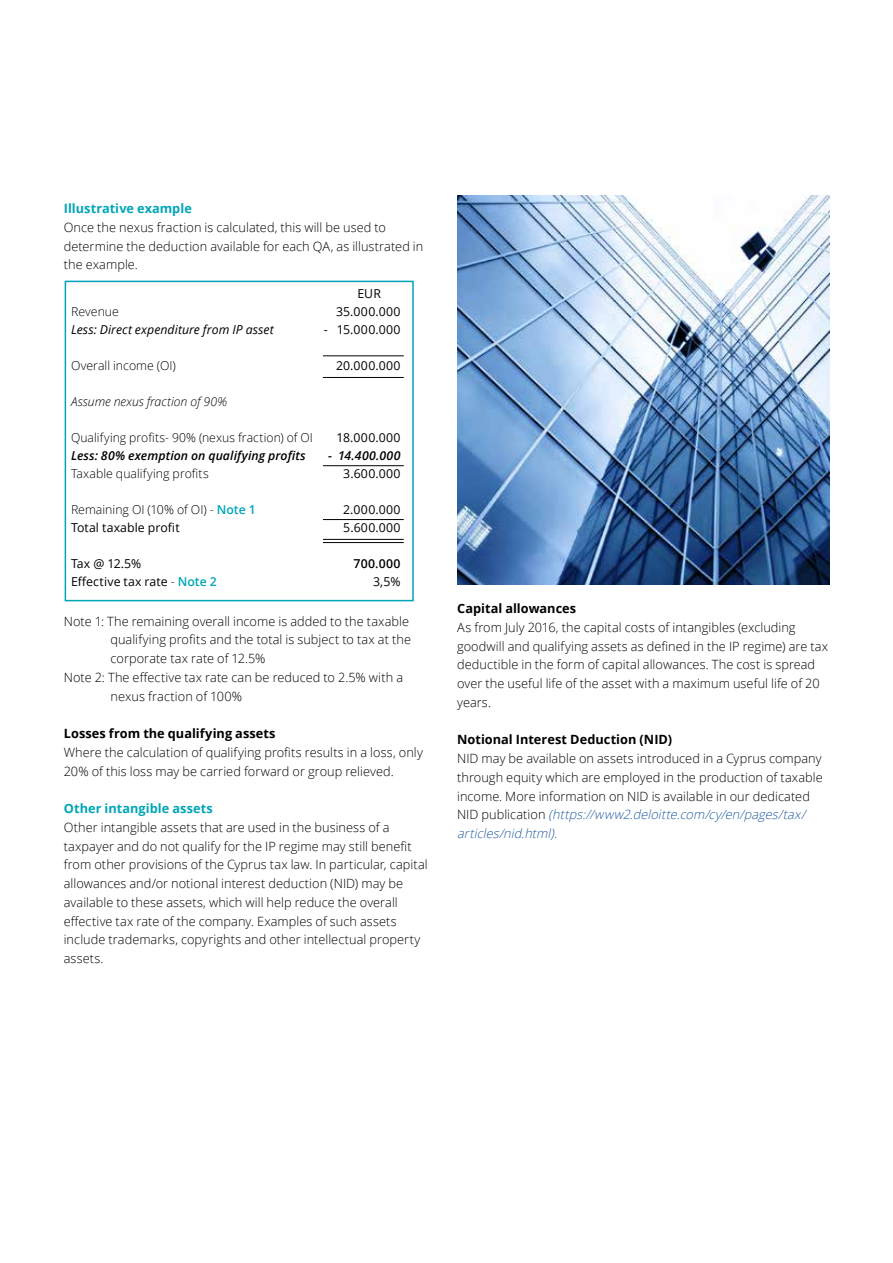
<style>
.page{position:relative;width:893px;height:1263px;background:#fff}
.page>*{position:absolute;margin:0;border:0;box-sizing:border-box;transform-origin:0 0}
.t1{font:300 12.75px/18.8px "Open Sans";letter-spacing:.005em;color:#000}
.t2{font:700 12.75px "Open Sans";letter-spacing:.005em;color:#000}
.t3{font:700 12.75px "Open Sans";letter-spacing:.005em;color:#00a5b8}
.t4{font:300 12.3px/18px "Open Sans";letter-spacing:.005em;color:#000}
.t5{font:12.3px/18px "Open Sans";letter-spacing:.03em;color:#000;text-align:center}
.t6{font:italic 600 12.3px "Open Sans";letter-spacing:.005em;color:#000}
.t7{font:italic 12.3px "Open Sans";letter-spacing:.005em;color:#000}
.t8{font:12.3px/18px "Open Sans";letter-spacing:.01em;color:#000}
.t9{font:italic 300 12.3px "Open Sans";color:#000}
.t10{font:600 12.3px "Open Sans";letter-spacing:.03em;color:#000}
.s1{font-weight:600;color:#00a5b8}
.s2{font-weight:400}
.s3{font-weight:300}
.s4{font-style:italic;color:#215e9e}
</style>
<div class="page">
<img style="left:457px;top:195px;width:372px;height:389px">
<div style="left:65px;top:281px;width:349px;height:320px;border:2px solid #00a5b8"></div>
<hr style="left:323px;top:355px;width:81px;height:1px;background:#000">
<hr style="left:323px;top:377px;width:81px;height:1px;background:#000">
<hr style="left:323px;top:465px;width:81px;height:1px;background:#000">
<hr style="left:323px;top:519px;width:81px;height:1px;background:#000">
<hr style="left:323px;top:539px;width:81px;height:1px;background:#000">
<hr style="left:323px;top:542px;width:81px;height:1px;background:#000">
<p class="t3" style="left:64px;top:199px;width:130px">Illustrative example</p>
<p class="t1" style="left:64px;top:217px;width:361px">Once the nexus fraction is calculated, this will be used to determine the deduction available for each QA, as illustrated in the example.</p>
<p class="t4" style="left:71px;top:303px;width:50px">Revenue</p>
<p class="t7" style="left:71px;top:321px;width:204px">Less: Direct expenditure from IP asset</p>
<p class="t4" style="left:71px;top:357px;width:106px">Overall income (OI)</p>
<p class="t9" style="left:71px;top:393px;width:157px">Assume nexus fraction of 90%</p>
<p class="t4" style="left:71px;top:429px;width:243px">Qualifying profits- 90% (nexus fraction) of OI</p>
<p class="t6" style="left:71px;top:447px;width:236px">Less: 80% exemption on qualifying profits</p>
<p class="t4" style="left:71px;top:465px;width:139px">Taxable qualifying profits</p>
<p class="t4" style="left:71px;top:501px;width:186px">Remaining OI (10% of OI) - <span class="s1">Note 1<br></span><span class="s2">Total taxable profit</span></p>
<p class="t8" style="left:71px;top:555px;width:147px">Tax @ 12.5%<br>Effective tax rate <span class="s3">-</span> <span class="s1">Note 2</span></p>
<p class="t5" style="left:336px;top:284px;width:66px">EUR<br>35.000.000</p>
<p class="t5" style="left:324px;top:320px;width:78px">- 15.000.000</p>
<p class="t5" style="left:336px;top:356px;width:66px">20.000.000</p>
<p class="t5" style="left:337px;top:428px;width:65px">18.000.000</p>
<p class="t6" style="left:328px;top:447px;width:74px">- 14.400.000</p>
<p class="t5" style="left:343px;top:464px;width:59px">3.600.000</p>
<p class="t5" style="left:343px;top:500px;width:59px;text-align:left">2.000.000<br>5.600.000</p>
<p class="t10" style="left:354px;top:555px;width:48px">700.000</p>
<p class="t5" style="left:373px;top:572px;width:29px">3,5%</p>
<p class="t1" style="left:64px;top:611px;width:347px">Note 1: The remaining overall income is added to the taxable</p>
<p class="t1" style="left:111px;top:630px;width:302px">qualifying profits and the total is subject to tax at the</p>
<p class="t1" style="left:111px;top:649px;width:157px">corporate tax rate of 12.5%</p>
<p class="t1" style="left:64px;top:667px;width:341px">Note 2: The effective tax rate can be reduced to 2.5% with a</p>
<p class="t1" style="left:111px;top:686px;width:133px">nexus fraction of 100%</p>
<p class="t2" style="left:64px;top:724px;width:213px">Losses from the qualifying assets</p>
<p class="t1" style="left:64px;top:742px;width:361px">Where the calculation of qualifying profits results in a loss, only<br>20% of this loss may be carried forward or group relieved.</p>
<p class="t3" style="left:64px;top:799px;width:150px">Other intangible assets</p>
<p class="t1" style="left:64px;top:817px;width:365px">Other intangible assets that are used in the business of a taxpayer and do not qualify for the IP regime may still benefit from other provisions of the Cyprus tax law. In particular, capital allowances and/or notional interest deduction (NID) may be available to these assets, which will help reduce the overall effective tax rate of the company. Examples of such assets include trademarks, copyrights and other intellectual property assets.</p>
<p class="t2" style="left:457px;top:599px;width:121px">Capital allowances</p>
<p class="t1" style="left:457px;top:618px;width:372px">As from July 2016, the capital costs of intangibles (excluding goodwill and qualifying assets as defined in the IP regime) are tax deductible in the form of capital allowances. The cost is spread over the useful life of the asset with a maximum useful life of 20 years.</p>
<p class="t2" style="left:457px;top:731px;width:216px">Notional Interest Deduction (NID)</p>
<p class="t1" style="left:457px;top:749px;width:367px">NID may be available on assets introduced in a Cyprus company through equity which are employed in the production of taxable income. More information on NID is available in our dedicated<br>N I D p u b l i c a t i o n <span class="s4">(https://www2.deloitte.com/cy/en/pages/tax/ articles/nid.html).</span></p>
</div>
